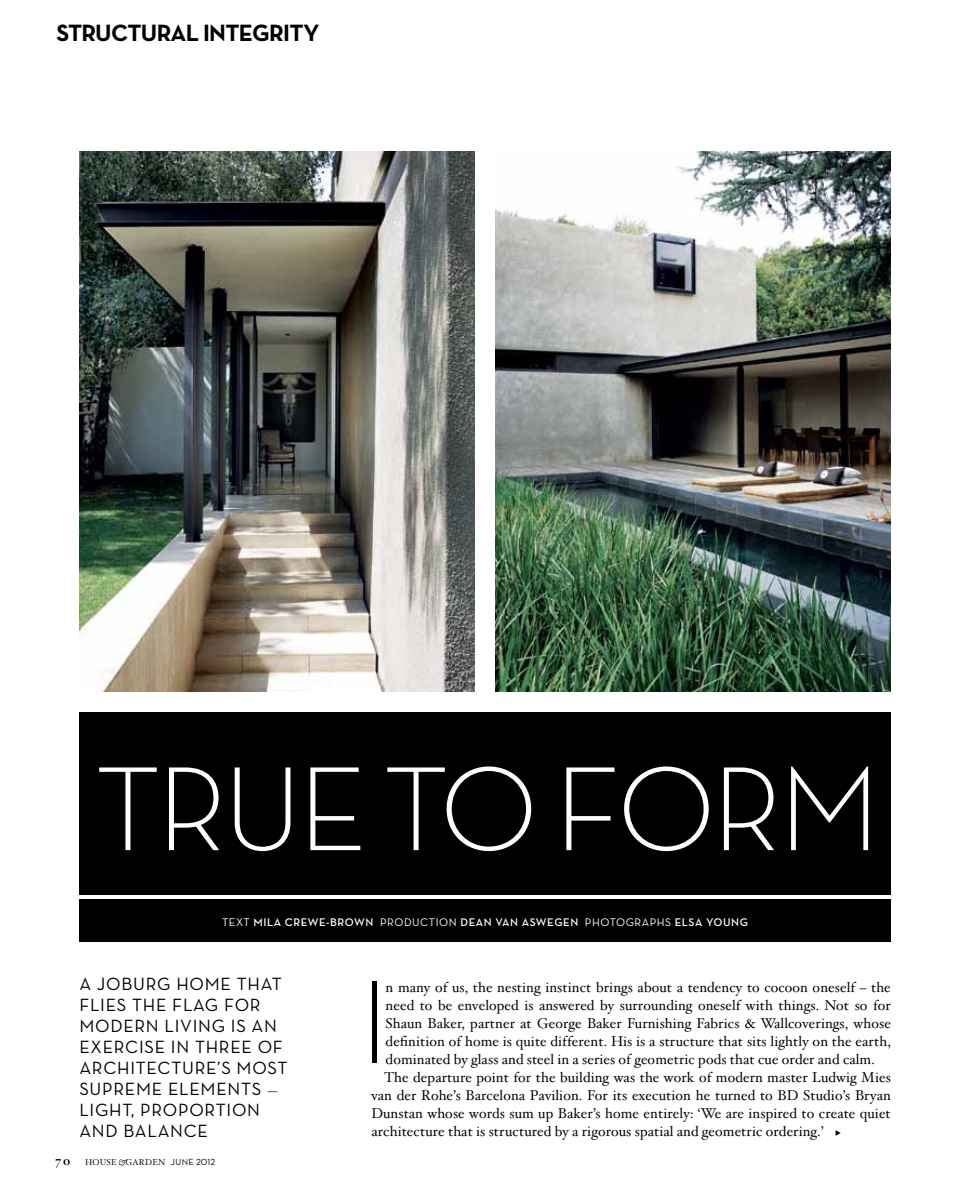
<style>
.page{position:relative;width:978px;height:1191px;background:#fff}
.page>*{position:absolute;margin:0;border:0;box-sizing:border-box;transform-origin:0 0}
.t1{font:300 121.5px "Neutra Text TFPS";letter-spacing:-.035em;color:#fff}
.t2{font:300 120px "Neutra Text TFPS";color:#000}
.t3{font:700 24px "Neutra Text TFPS";letter-spacing:-.03em;color:#000}
.t4{font:18px/21px "Neutra Text";letter-spacing:.04em;color:#000}
.t5{font:14.25px "Hoefler Text";letter-spacing:.01em;color:#000}
.t6{font:600 11.25px "Neutra Text TFPS";letter-spacing:.05em;color:#fff}
.t7{font:8.55px "Hoefler Text";color:#000}
.s1{font-weight:400}
.s2{font-family:"Neutra Text PS Light Alt"}
.s3{font-family:"Hoefler Titling HTF Bd Roman";font-size:13.5px}
.s4{font-family:"Neutra Text PS Book Alt";font-size:9px}
</style>
<div class="page">
<div style="left:79px;top:711px;width:812px;height:183px;background:#000"></div>
<svg style="left:119px;top:1159px;width:8px;height:6px"></svg>
<img style="left:495px;top:152px;width:396px;height:540px">
<img style="left:79px;top:152px;width:396px;height:540px">
<svg style="left:836px;top:1130px;width:5px;height:5px"></svg>
<div style="left:79px;top:899px;width:812px;height:42px;background:#000"></div>
<h3 class="t3" style="left:56px;top:18px;width:265px">STRUCTURAL INTEGRITY</h3>
<h1 class="t1" style="left:95px;top:734px;width:787px">TRUE TO FORM</h1>
<p class="t6" style="left:222px;top:915px;width:527px"><span class="s1">TEXT</span> MILA CREWE-BROWN <span class="s1">PRODUCTION</span> DEAN VAN ASWEGEN <span class="s1">PHOTOGRAPHS</span> ELSA YOUNG</p>
<p class="t4" style="left:79px;top:972px;width:210px">A JOBURG HOME THAT<br>FLIES THE FLAG FOR<br>MODERN LIVING IS AN<br>EXERCISE IN THREE OF<br>ARCHITECTURE’S MOST<br>SUPREME ELEMENTS <span class="s2">—<br></span>LIGHT, PROPORTION<br>AND BALANCE</p>
<p class="t5" style="left:386px;top:978px;width:507px">n many of us, the nesting instinct brings about a tendency to cocoon oneself – the</p>
<h2 class="t2" style="left:359px;top:948px;width:32px">I</h2>
<p class="t5" style="left:386px;top:996px;width:507px">need to be enveloped is answered by surrounding oneself with things. Not so for</p>
<p class="t5" style="left:386px;top:1014px;width:507px">Shaun Baker, partner at George Baker Furnishing Fabrics &amp; Wallcoverings, whose</p>
<p class="t5" style="left:386px;top:1032px;width:507px">definition of home is quite different. His is a structure that sits lightly on the earth,</p>
<p class="t5" style="left:386px;top:1050px;width:491px">dominated by glass and steel in a series of geometric pods that cue order and calm.</p>
<p class="t5" style="left:384px;top:1068px;width:508px">The departure point for the building was the work of modern master Ludwig Mies</p>
<p class="t5" style="left:371px;top:1086px;width:521px">van der Rohe’s Barcelona Pavilion. For its execution he turned to BD Studio’s Bryan</p>
<p class="t5" style="left:371px;top:1104px;width:521px">Dunstan whose words sum up Baker’s home entirely: ‘We are inspired to create quiet</p>
<p class="t5" style="left:371px;top:1122px;width:454px">architecture that is structured by a rigorous spatial and geometric ordering.’</p>
<p class="t7" style="left:55px;top:1157px;width:162px"><span class="s3">70</span> house garden <span class="s4">JUNE 2012</span></p>
</div>
